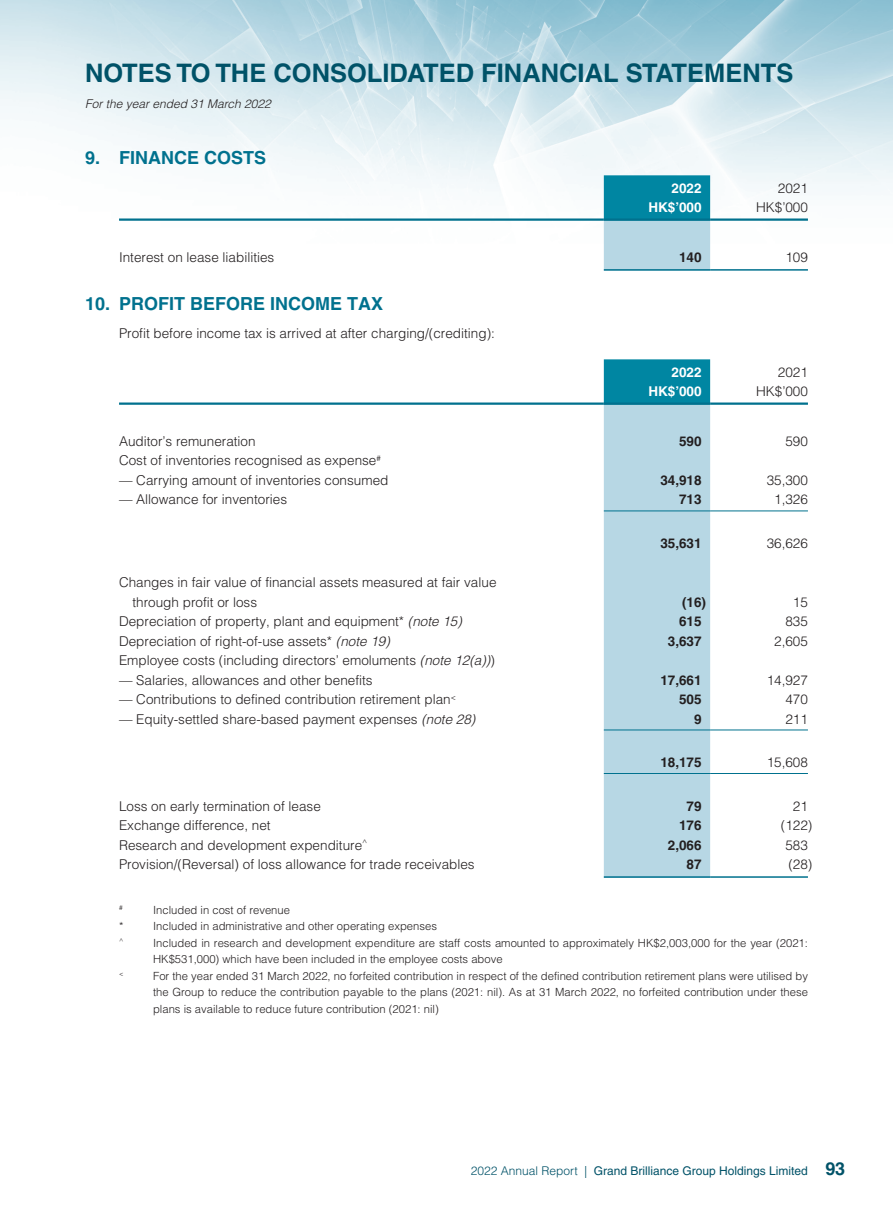
<style>
.page{position:relative;width:893px;height:1212px;background:#fff}
.page>*{position:absolute;margin:0;border:0;box-sizing:border-box;transform-origin:0 0}
.t1{font:700 25.5px "Helvetica LT Std";color:#005268}
._01_H1{font:700 18px "Helvetica LT Std";color:#00718e}
._50_Table_txt{font:300 13.5px "Helvetica LT Std";color:#231f20}
._50_Table_txt-2{font:700 13.5px "Helvetica LT Std";color:#231f20}
._00_txt{font:300 13.5px "Helvetica LT Std";color:#231f20}
._50_Table_txt-3{font:700 13.5px "Helvetica LT Std";color:#fff}
.t2{font:12px "Helvetica LT Std";color:#005268}
.t3{font:italic 300 12px "Helvetica LT Std";color:#231f20}
._06_Notes{font:300 11.25px/16.5px "Helvetica LT Std";color:#231f20}
._06_Notes-2{font:300 6.6px "Helvetica LT Std";color:#231f20}
.s1{font-style:italic}
.s2{font-weight:300}
.s3{font-weight:700;font-size:18px}
</style>
<div class="page">
<img style="left:0;top:0;width:893px;height:553px">
<svg style="left:604px;top:175px;width:106px;height:94px"></svg>
<hr style="left:119px;top:218px;width:485px;height:3px;background:#00718e">
<hr style="left:604px;top:218px;width:106px;height:3px;background:#00718e">
<hr style="left:710px;top:218px;width:98px;height:3px;background:#00718e">
<hr style="left:604px;top:269px;width:106px;height:2px;background:#00718e">
<hr style="left:710px;top:269px;width:98px;height:2px;background:#00718e">
<div style="left:604px;top:359px;width:106px;height:43px;background:#0086a2"></div>
<div style="left:604px;top:405px;width:106px;height:471px;background:#b7d7e4"></div>
<hr style="left:119px;top:402px;width:485px;height:3px;background:#00718e">
<hr style="left:604px;top:402px;width:106px;height:3px;background:#00718e">
<hr style="left:710px;top:402px;width:98px;height:3px;background:#00718e">
<hr style="left:604px;top:510px;width:106px;height:1px;background:#00718e">
<hr style="left:710px;top:510px;width:98px;height:1px;background:#00718e">
<hr style="left:604px;top:729px;width:106px;height:1px;background:#00718e">
<hr style="left:710px;top:729px;width:98px;height:1px;background:#00718e">
<hr style="left:604px;top:773px;width:106px;height:1px;background:#00718e">
<hr style="left:710px;top:773px;width:98px;height:1px;background:#00718e">
<hr style="left:604px;top:876px;width:106px;height:2px;background:#00718e">
<hr style="left:710px;top:876px;width:98px;height:2px;background:#00718e">
<h1 class="t1" style="left:85px;top:58px;width:710px">NOTES TO THE CONSOLIDATED FINANCIAL STATEMENTS</h1>
<p class="t3" style="left:85px;top:96px;width:187px">For the year ended 31 March 2022</p>
<p class="_01_H1" style="left:85px;top:146px;width:183px">9. FINANCE COSTS</p>
<p class="_50_Table_txt-3" style="left:672px;top:180px;width:32px">2022</p>
<p class="_50_Table_txt" style="left:778px;top:179px;width:32px">2021</p>
<p class="_50_Table_txt-3" style="left:648px;top:199px;width:55px">HK$’000</p>
<p class="_50_Table_txt" style="left:756px;top:199px;width:53px">HK$’000</p>
<p class="_50_Table_txt" style="left:119px;top:249px;width:157px">Interest on lease liabilities</p>
<p class="_50_Table_txt-2" style="left:679px;top:249px;width:24px">140</p>
<p class="_50_Table_txt" style="left:785px;top:249px;width:24px">109</p>
<p class="_01_H1" style="left:85px;top:292px;width:300px">10. PROFIT BEFORE INCOME TAX</p>
<p class="_00_txt" style="left:119px;top:324px;width:377px">Profit before income tax is arrived at after charging/(crediting):</p>
<p class="_50_Table_txt-3" style="left:672px;top:364px;width:32px">2022</p>
<p class="_50_Table_txt" style="left:778px;top:363px;width:32px">2021</p>
<p class="_50_Table_txt-3" style="left:648px;top:383px;width:55px">HK$’000</p>
<p class="_50_Table_txt" style="left:756px;top:383px;width:53px">HK$’000</p>
<p class="_50_Table_txt" style="left:119px;top:433px;width:138px">Auditor’s remuneration</p>
<p class="_50_Table_txt-2" style="left:679px;top:433px;width:24px">590</p>
<p class="_50_Table_txt" style="left:785px;top:433px;width:24px">590</p>
<p class="_50_Table_txt" style="left:119px;top:452px;width:263px">Cost of inventories recognised as expense<sup>#</sup></p>
<p class="_50_Table_txt" style="left:119px;top:472px;width:271px">— Carrying amount of inventories consumed</p>
<p class="_50_Table_txt-2" style="left:660px;top:472px;width:43px">34,918</p>
<p class="_50_Table_txt" style="left:767px;top:472px;width:43px">35,300</p>
<p class="_50_Table_txt" style="left:119px;top:491px;width:170px">— Allowance for inventories</p>
<p class="_50_Table_txt-2" style="left:679px;top:491px;width:24px">713</p>
<p class="_50_Table_txt" style="left:774px;top:491px;width:35px">1,326</p>
<p class="_50_Table_txt-2" style="left:660px;top:535px;width:43px">35,631</p>
<p class="_50_Table_txt" style="left:767px;top:535px;width:43px">36,626</p>
<p class="_50_Table_txt" style="left:119px;top:574px;width:379px">Changes in fair value of financial assets measured at fair value</p>
<p class="_50_Table_txt" style="left:133px;top:593px;width:126px">through profit or loss</p>
<p class="_50_Table_txt-2" style="left:682px;top:593px;width:26px">(16)</p>
<p class="_50_Table_txt" style="left:793px;top:593px;width:17px">15</p>
<p class="_50_Table_txt" style="left:119px;top:613px;width:344px">Depreciation of property, plant and equipment* <span class="s1">(note 15)</span></p>
<p class="_50_Table_txt-2" style="left:679px;top:613px;width:24px">615</p>
<p class="_50_Table_txt" style="left:785px;top:613px;width:24px">835</p>
<p class="_50_Table_txt" style="left:119px;top:632px;width:272px">Depreciation of right-of-use assets* <span class="s1">(note 19)</span></p>
<p class="_50_Table_txt-2" style="left:668px;top:632px;width:35px">3,637</p>
<p class="_50_Table_txt" style="left:774px;top:632px;width:35px">2,605</p>
<p class="_50_Table_txt" style="left:119px;top:652px;width:377px">Employee costs (including directors’ emoluments <span class="s1">(note 12(a))</span>)</p>
<p class="_50_Table_txt" style="left:119px;top:671px;width:255px">— Salaries, allowances and other benefits</p>
<p class="_50_Table_txt-2" style="left:660px;top:671px;width:43px">17,661</p>
<p class="_50_Table_txt" style="left:767px;top:671px;width:43px">14,927</p>
<p class="_50_Table_txt" style="left:119px;top:691px;width:338px">— Contributions to defined contribution retirement plan<sup>&lt;</sup></p>
<p class="_50_Table_txt-2" style="left:679px;top:691px;width:24px">505</p>
<p class="_50_Table_txt" style="left:785px;top:691px;width:24px">470</p>
<p class="_50_Table_txt" style="left:119px;top:710px;width:358px">— Equity-settled share-based payment expenses <span class="s1">(note 28)</span></p>
<p class="_50_Table_txt-2" style="left:694px;top:710px;width:9px">9</p>
<p class="_50_Table_txt" style="left:785px;top:710px;width:24px">211</p>
<p class="_50_Table_txt-2" style="left:660px;top:754px;width:43px">18,175</p>
<p class="_50_Table_txt" style="left:767px;top:754px;width:43px">15,608</p>
<p class="_50_Table_txt" style="left:119px;top:797px;width:203px">Loss on early termination of lease</p>
<p class="_50_Table_txt-2" style="left:687px;top:797px;width:17px">79</p>
<p class="_50_Table_txt" style="left:793px;top:797px;width:17px">21</p>
<p class="_50_Table_txt" style="left:119px;top:817px;width:153px">Exchange difference, net</p>
<p class="_50_Table_txt-2" style="left:679px;top:817px;width:24px">176</p>
<p class="_50_Table_txt" style="left:781px;top:817px;width:33px">(122)</p>
<p class="_50_Table_txt" style="left:119px;top:836px;width:250px">Research and development expenditure<sup>^</sup></p>
<p class="_50_Table_txt-2" style="left:668px;top:836px;width:35px">2,066</p>
<p class="_50_Table_txt" style="left:785px;top:836px;width:24px">583</p>
<p class="_50_Table_txt" style="left:119px;top:856px;width:357px">Provision/(Reversal) of loss allowance for trade receivables</p>
<p class="_50_Table_txt-2" style="left:687px;top:856px;width:17px">87</p>
<p class="_50_Table_txt" style="left:788px;top:856px;width:26px">(28)</p>
<p class="_06_Notes-2" style="left:119px;top:903px;width:5px">#</p>
<p class="_06_Notes" style="left:153px;top:901px;width:138px">Included in cost of revenue</p>
<p class="_06_Notes" style="left:119px;top:918px;width:6px">*</p>
<p class="_06_Notes" style="left:153px;top:918px;width:285px">Included in administrative and other operating expenses</p>
<p class="_06_Notes-2" style="left:119px;top:936px;width:6px">^</p>
<p class="_06_Notes" style="left:153px;top:934px;width:656px">Included in research and development expenditure are staff costs amounted to approximately HK$2,003,000 for the year (2021:<br>HK$531,000) which have been included in the employee costs above</p>
<p class="_06_Notes-2" style="left:119px;top:969px;width:6px">&lt;</p>
<p class="_06_Notes" style="left:153px;top:967px;width:656px;text-align:justify">For the year ended 31 March 2022, no forfeited contribution in respect of the defined contribution retirement plans were utilised by the Group to reduce the contribution payable to the plans (2021: nil). As at 31 March 2022, no forfeited contribution under these plans is available to reduce future contribution (2021: nil)</p>
<p class="t2" style="left:471px;top:1163px;width:376px"><span class="s2">2022 Annual Report |</span> Grand Brilliance Group Holdings Limited <span class="s3">93</span></p>
</div>
